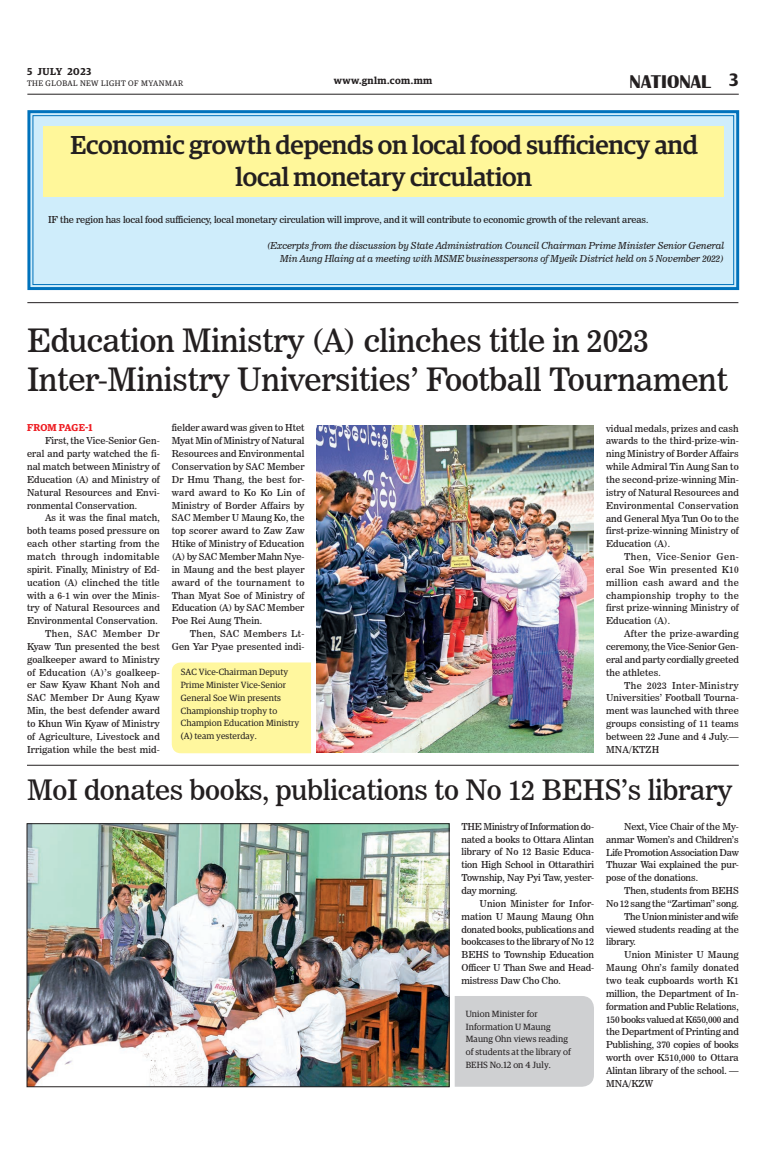
<style>
.page{position:relative;width:773px;height:1152px;background:#fff}
.page>*{position:absolute;margin:0;border:0;box-sizing:border-box;transform-origin:0 0}
._3_Clm_Head{font:32px "News 706 BT Roman C";letter-spacing:-.01em;color:#231f20}
._3_Clm_Head-2{font:28px "News 706 BT Roman C";letter-spacing:-.01em;color:#231f20}
.Big_Sub_Heading{font:500 26px/31.2px "Guardian Egyp";letter-spacing:-.01em;color:#231f20;text-align:center}
.t1{font:700 19px "Britannic";color:#231f20}
.t2{font:600 18px "Guardian Egyp";color:#231f20}
.t3{font:600 10px "Guardian Egyp";letter-spacing:.045em;color:#231f20}
.Spill_Style{font:600 10px "Guardian Egyp";letter-spacing:.01em;color:#ee1d23}
._2nd_Body{font:9.5px/12.9px "News 706 BT Roman C";letter-spacing:.01em;color:#231f20;text-align:justify}
.Normal_Para{font:9.5px/12.9px "News 706 BT Roman C";letter-spacing:-.01em;color:#231f20;text-align:justify}
._2nd_Body-2{font:9.5px "News 706 BT Italic C";letter-spacing:-.01em;color:#231f20}
._2nd_Body-3{font:9.5px/12.9px "News 706 BT Roman C";letter-spacing:-.02em;color:#231f20;text-align:right}
.t4{font:9px/12.8px "Guardian Egyp";letter-spacing:.01em;color:#231f20}
.t5{font:8px "Guardian Egyp";letter-spacing:.06em;color:#231f20}
</style>
<div class="page">
<hr style="left:27px;top:94px;width:711px;height:1px;background:#231f20">
<hr style="left:27px;top:302px;width:711px;height:1px;background:#231f20">
<svg style="left:27px;top:110px;width:713px;height:181px;background:#c1e4f6"></svg>
<div style="left:32px;top:115px;width:702px;height:170px;border:1px solid #0072bc"></div>
<div style="left:44px;top:126px;width:680px;height:71px;background:#fff79a"></div>
<img style="left:316px;top:426px;width:277px;height:326px">
<hr style="left:27px;top:765px;width:711px;height:1px;background:#231f20">
<div style="left:172px;top:662px;width:139px;height:91px;background:#fff79e"></div>
<div style="left:454px;top:996px;width:140px;height:91px;background:#cfd0d2"></div>
<img style="left:29px;top:826px;width:418px;height:259px">
<div style="left:27px;top:824px;width:422px;height:263px;border:1px solid #231f20"></div>
<p class="t3" style="left:27px;top:64px;width:66px">5 JULY 2023</p>
<p class="t5" style="left:27px;top:78px;width:158px">THE GLOBAL NEW LIGHT OF MYANMAR</p>
<h3 class="t1" style="left:629px;top:71px;width:83px">NATIONAL</h3>
<p class="t3" style="left:334px;top:73px;width:100px">www.gnlm.com.mm</p>
<h3 class="t2" style="left:729px;top:67px;width:11px">3</h3>
<p class="Big_Sub_Heading" style="left:71px;top:128px;width:629px">Economic growth depends on local food sufficiency and local monetary circulation</p>
<p class="Normal_Para" style="left:48px;top:213px;width:601px">IF the region has local food sufficiency, local monetary circulation will improve, and it will contribute to economic growth of the relevant areas.</p>
<p class="_2nd_Body-2" style="left:267px;top:240px;width:458px">(Excerpts from the discussion by State Administration Council Chairman Prime Minister Senior General</p>
<p class="_2nd_Body-2" style="left:280px;top:253px;width:445px">Min Aung Hlaing at a meeting with MSME businesspersons of Myeik District held on 5 November 2022)</p>
<p class="_3_Clm_Head" style="left:27px;top:322px;width:623px">Education Ministry (A) clinches title in 2023</p>
<p class="_3_Clm_Head" style="left:27px;top:360px;width:702px">Inter-Ministry Universities’ Football Tournament</p>
<p class="Spill_Style" style="left:27px;top:421px;width:67px">FROM PAGE-1</p>
<p class="_2nd_Body" style="left:27px;top:434px;width:134px;text-indent:18px">First, the Vice-Senior Gen&shy;eral and party watched the fi&shy;nal match between Ministry of Education (A) and Ministry of Natural Resources and Envi&shy;ronmental Conservation.</p>
<p class="_2nd_Body" style="left:27px;top:511px;width:134px;text-indent:18px">As it was the final match, both teams posed pressure on each other starting from the match through indomitable spirit. Finally, Ministry of Ed&shy;ucation (A) clinched the title with a 6-1 win over the Minis&shy;try of Natural Resources and Environmental Conservation.</p>
<p class="_2nd_Body" style="left:27px;top:627px;width:134px;text-indent:18px">Then, SAC Member Dr Kyaw Tun presented the best goalkeeper award to Ministry of Education (A)’s goalkeep&shy;er Saw Kyaw Khant Noh and SAC Member Dr Aung Kyaw Min, the best defender award to Khun Win Kyaw of Ministry of Agriculture, Livestock and Irrigation while the best mid-</p>
<p class="_2nd_Body" style="left:172px;top:422px;width:134px">fielder award was given to Htet Myat Min of Ministry of Natural Resources and Environmental Conservation by SAC Member Dr Hmu Thang, the best for&shy;ward award to Ko Ko Lin of Ministry of Border Affairs by SAC Member U Maung Ko, the top scorer award to Zaw Zaw Htike of Ministry of Education (A) by SAC Member Mahn Nye&shy;in Maung and the best player award of the tournament to Than Myat Soe of Ministry of Education (A) by SAC Member Poe Rei Aung Thein.</p>
<p class="_2nd_Body" style="left:172px;top:627px;width:134px;text-align:right">Then, SAC Members Lt-<br>Gen Yar Pyae presented indi-</p>
<p class="t4" style="left:181px;top:665px;width:120px">SAC Vice-Chairman Deputy<br>Prime Minister Vice-Senior<br>General Soe Win presents<br>Championship trophy to<br>Champion Education Ministry (A) team yesterday.</p>
<p class="_2nd_Body" style="left:606px;top:422px;width:134px">vidual medals, prizes and cash awards to the third-prize-win&shy;ning Ministry of Border Affairs while Admiral Tin Aung San to the second-prize-winning Min&shy;istry of Natural Resources and Environmental Conservation and General Mya Tun Oo to the first-prize-winning Ministry of Education (A).</p>
<p class="_2nd_Body" style="left:606px;top:550px;width:134px;text-indent:18px">Then, Vice-Senior Gen&shy;eral Soe Win presented K10 million cash award and the championship trophy to the first prize-winning Ministry of Education (A).</p>
<p class="_2nd_Body" style="left:606px;top:627px;width:134px;text-indent:18px">After the prize-awarding ceremony, the Vice-Senior Gen&shy;eral and party cordially greeted the athletes.</p>
<p class="_2nd_Body" style="left:606px;top:679px;width:134px;text-indent:18px">The 2023 Inter-Ministry Universities’ Football Tourna&shy;ment was launched with three groups consisting of 11 teams between 22 June and 4 July.— MNA/KTZH</p>
<p class="_3_Clm_Head-2" style="left:27px;top:773px;width:706px">MoI donates books, publications to No 12 BEHS’s library</p>
<p class="Normal_Para" style="left:461px;top:820px;width:134px">THE Ministry of Information do&shy;nated a books to Ottara Alintan library of No 12 Basic Educa&shy;tion High School in Ottarathiri Township, Nay Pyi Taw, yester&shy;day morning.</p>
<p class="_2nd_Body" style="left:461px;top:897px;width:134px;text-indent:18px">Union Minister for Infor&shy;mation U Maung Maung Ohn donated books, publications and bookcases to the library of No 12<br>BEHS to Township Education Officer U Than Swe and Head&shy;mistress Daw Cho Cho.</p>
<p class="t4" style="left:466px;top:1007px;width:107px">Union Minister for<br>Information U Maung<br>Maung Ohn views reading of students at the library of<br>BEHS No.12 on 4 July.</p>
<p class="_2nd_Body" style="left:606px;top:820px;width:134px;text-indent:18px">Next, Vice Chair of the My&shy;anmar Women’s and Children’s Life Promotion Association Daw Thuzar Wai explained the pur&shy;pose of the donations.</p>
<p class="_2nd_Body-3" style="left:606px;top:884px;width:134px">Then, students from BEHS<br>No 12 sang the “Zartiman” song.</p>
<p class="_2nd_Body" style="left:606px;top:910px;width:134px;text-indent:18px">The Union minister and wife viewed students reading at the library.</p>
<p class="_2nd_Body" style="left:606px;top:948px;width:134px;text-indent:18px">Union Minister U Maung Maung Ohn’s family donated two teak cupboards worth K1 million, the Department of In&shy;formation and Public Relations, 150 books valued at K650,000 and the Department of Printing and Publishing, 370 copies of books worth over K510,000 to Ottara Alintan library of the school. — MNA/KZW</p>
</div>
